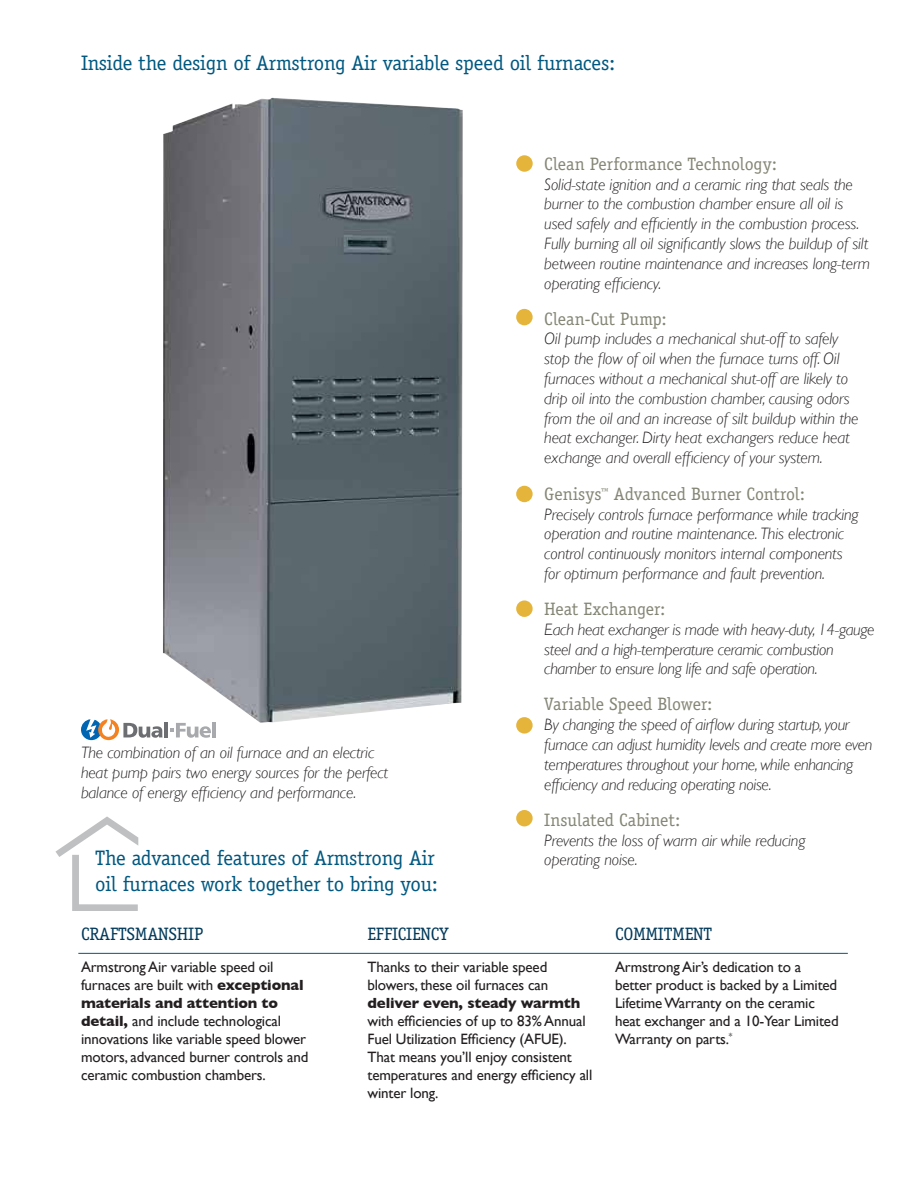
<style>
.page{position:relative;width:918px;height:1188px;background:#fff}
.page>*{position:absolute;margin:0;border:0;box-sizing:border-box;transform-origin:0 0}
.t1{font:21px/25.5px "Officina Serif Std";letter-spacing:-.01em;color:#005880}
.t2{font:18px "Officina Serif Std";letter-spacing:-.005em;color:#858576}
.t3{font:18px "Officina Serif Std";letter-spacing:-.01em;color:#00395a}
.t4{font:italic 300 16.5px/19.8px "Gill Sans";letter-spacing:-.01em;color:#231f20}
.t5{font:15px/18px "Gill Sans";letter-spacing:-.01em;color:#231f20}
.t6{font:700 15px "Gill Sans";letter-spacing:-.01em;color:#231f20}
.s1{font-weight:700}
</style>
<div class="page">
<img style="left:163px;top:98px;width:300px;height:625px">
<div style="left:516px;top:486px;width:17px;height:16px;background:#e5b53b;border-radius:50%"></div>
<div style="left:516px;top:600px;width:17px;height:17px;background:#e5b53b;border-radius:50%"></div>
<div style="left:516px;top:717px;width:17px;height:17px;background:#e5b53b;border-radius:50%"></div>
<div style="left:516px;top:810px;width:17px;height:16px;background:#e5b53b;border-radius:50%"></div>
<div style="left:516px;top:155px;width:17px;height:17px;background:#e5b53b;border-radius:50%"></div>
<div style="left:516px;top:309px;width:17px;height:16px;background:#e5b53b;border-radius:50%"></div>
<hr style="left:78px;top:953px;width:770px;height:1px;background:#005880">
<svg style="left:56px;top:816px;width:82px;height:95px"></svg>
<hr style="left:164px;top:722px;width:4px;height:15px;background:#6d6e71">
<svg style="left:170px;top:723px;width:41px;height:15px"></svg>
<hr style="left:213px;top:722px;width:3px;height:15px;background:#a7a9ac">
<svg style="left:81px;top:719px;width:82px;height:21px"></svg>
<p class="t1" style="left:81px;top:50px;width:536px">Inside the design of Armstrong Air variable speed oil furnaces:</p>
<p class="t4" style="left:81px;top:743px;width:309px">The combination of an oil furnace and an electric heat pump pairs two energy sources for the perfect balance of energy efficiency and performance.</p>
<p class="t1" style="left:95px;top:845px;width:344px">The advanced features of Armstrong Air oil furnaces work together to bring you:</p>
<p class="t2" style="left:544px;top:153px;width:234px">Clean Performance Technology:</p>
<p class="t4" style="left:544px;top:174px;width:327px">Solid-state ignition and a ceramic ring that seals the burner to the combustion chamber ensure all oil is used safely and efficiently in the combustion process.<br>Fully burning all oil significantly slows the buildup of silt between routine maintenance and increases long-term operating efficiency.</p>
<p class="t2" style="left:544px;top:308px;width:124px">Clean-Cut Pump:</p>
<p class="t4" style="left:544px;top:329px;width:316px">Oil pump includes a mechanical shut-off to safely stop the flow of oil when the furnace turns off. Oil furnaces without a mechanical shut-off are likely to drip oil into the combustion chamber, causing odors from the oil and an increase of silt buildup within the heat exchanger. Dirty heat exchangers reduce heat exchange and overall efficiency of your system.</p>
<p class="t2" style="left:544px;top:483px;width:262px">Genisys<sup>™</sup> Advanced Burner Control:</p>
<p class="t4" style="left:544px;top:504px;width:316px">Precisely controls furnace performance while tracking operation and routine maintenance. This electronic control continuously monitors internal components for optimum performance and fault prevention.</p>
<p class="t2" style="left:544px;top:598px;width:123px">Heat Exchanger:</p>
<p class="t4" style="left:544px;top:619px;width:332px">Each heat exchanger is made with heavy-duty, 14-gauge steel and a high-temperature ceramic combustion chamber to ensure long life and safe operation.</p>
<p class="t2" style="left:544px;top:694px;width:170px">Variable Speed Blower:</p>
<p class="t4" style="left:544px;top:715px;width:330px">By changing the speed of airflow during startup, your furnace can adjust humidity levels and create more even temperatures throughout your home, while enhancing efficiency and reducing operating noise.</p>
<p class="t2" style="left:544px;top:809px;width:138px">Insulated Cabinet:</p>
<p class="t4" style="left:544px;top:830px;width:263px">Prevents the loss of warm air while reducing operating noise.</p>
<p class="t3" style="left:81px;top:924px;width:124px">CRAFTSMANSHIP</p>
<p class="t5" style="left:81px;top:958px;width:229px">Armstrong Air variable speed oil furnaces are built with <span class="s1">exceptional materials and attention to detail,</span> and include technological innovations like variable speed blower motors, advanced burner controls and ceramic combustion chambers.</p>
<p class="t3" style="left:368px;top:924px;width:18px">Efficienc</p>
<p class="t3" style="left:439px;top:924px;width:11px">y</p>
<p class="t5" style="left:368px;top:958px;width:182px">Thanks to their variable speed blowers, these oil furnaces can</p>
<p class="t6" style="left:368px;top:994px;width:214px">deliver even, steady warmth</p>
<p class="t5" style="left:368px;top:1012px;width:226px">with efficiencies of up to 83% Annual<br>Fuel Utilization Efficiency (AFUE).<br>That means you’ll enjoy consistent temperatures and energy efficiency all winter long.</p>
<p class="t3" style="left:615px;top:924px;width:99px">COMMITMENT</p>
<p class="t5" style="left:615px;top:958px;width:225px">Armstrong Air’s dedication to a better product is backed by a Limited<br>Lifetime Warranty on the ceramic heat exchanger and a 10-Year Limited<br>Warranty on parts.<sup>*</sup></p>
</div>
